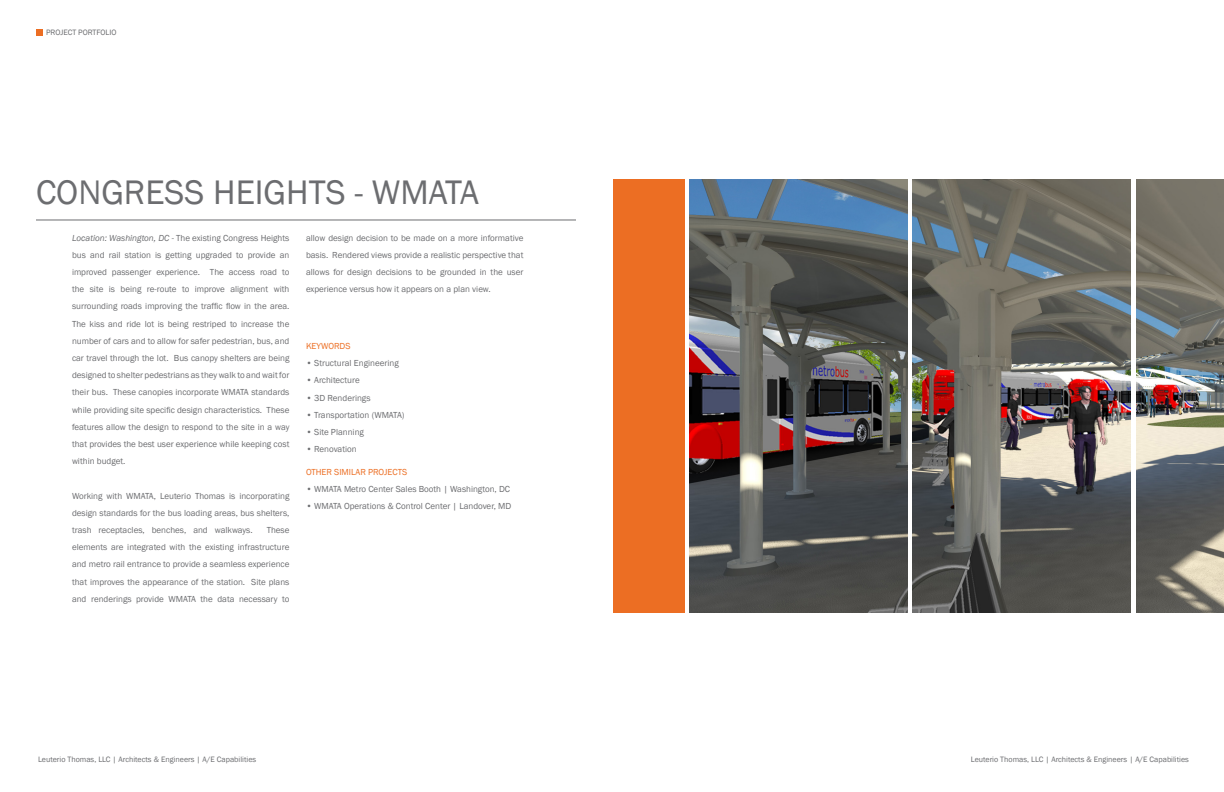
<style>
.page{position:relative;width:1224px;height:792px;background:#fff}
.page>*{position:absolute;margin:0;border:0;box-sizing:border-box;transform-origin:0 0}
.t1{font:35px "Franklin Gothic";color:#6c6d70}
.t2{font:9px/17.2px "Franklin Gothic";color:#6c6d70;text-align:justify}
.t3{font:9px "Franklin Gothic";color:#ec6e23}
.t4{font:8px "Franklin Gothic";color:#6c6d70}
.s1{font-style:italic}
</style>
<div class="page">
<div style="left:613px;top:179px;width:72px;height:434px;background:#ec6e23"></div>
<img style="left:690px;top:179px;width:217px;height:434px">
<img style="left:913px;top:179px;width:217px;height:434px">
<img style="left:1136px;top:179px;width:88px;height:434px">
<svg style="left:36px;top:30px;width:6px;height:6px"></svg>
<hr style="left:36px;top:220px;width:540px;height:1px;background:#6c6d70">
<p class="t4" style="left:46px;top:28px;width:72px">PROJECT PORTFOLIO</p>
<p class="t1" style="left:36px;top:170px;width:444px">CONGRESS HEIGHTS - WMATA</p>
<p class="t2" style="left:306px;top:229px;width:219px">allow design decision to be made on a more informative basis. Rendered views provide a realistic perspective that allows for design decisions to be grounded in the user experience versus how it appears on a plan view.</p>
<p class="t2" style="left:72px;top:229px;width:219px"><span class="s1">Location: Washington, DC</span> - The existing Congress Heights bus and rail station is getting upgraded to provide an improved passenger experience. The access road to the site is being re-route to improve alignment with surrounding roads improving the traffic flow in the area.<br>The kiss and ride lot is being restriped to increase the number of cars and to allow for safer pedestrian, bus, and car travel through the lot. Bus canopy shelters are being designed to shelter pedestrians as they walk to and wait for their bus. These canopies incorporate WMATA standards while providing site specific design characteristics. These features allow the design to respond to the site in a way that provides the best user experience while keeping cost within budget.</p>
<p class="t2" style="left:72px;top:487px;width:219px">Working with WMATA, Leuterio Thomas is incorporating design standards for the bus loading areas, bus shelters, trash receptacles, benches, and walkways.</p>
<p class="t3" style="left:306px;top:340px;width:46px">KEYWORDS</p>
<p class="t2" style="left:306px;top:355px;width:94px">• Structural Engineering</p>
<p class="t2" style="left:306px;top:372px;width:55px">• Architecture</p>
<p class="t2" style="left:306px;top:389px;width:66px">• 3D Renderings</p>
<p class="t2" style="left:306px;top:406px;width:100px">• Transportation (WMATA)</p>
<p class="t2" style="left:306px;top:424px;width:59px">• Site Planning</p>
<p class="t2" style="left:306px;top:441px;width:52px">• Renovation</p>
<p class="t3" style="left:306px;top:466px;width:103px">OTHER SIMILAR PROJECTS</p>
<p class="t2" style="left:306px;top:480px;width:206px">• WMATA Metro Center Sales Booth | Washington, DC</p>
<p class="t2" style="left:306px;top:498px;width:207px">• WMATA Operations &amp; Control Center | Landover, MD</p>
<p class="t2" style="left:72px;top:522px;width:219px;text-indent:195px">These elements are integrated with the existing infrastructure and metro rail entrance to provide a seamless experience that improves the appearance of the station. Site plans and renderings provide WMATA the data necessary to</p>
<p class="t4" style="left:38px;top:754px;width:220px">Leuterio Thomas, LLC | Architects &amp; Engineers | A/E Capabilities</p>
<p class="t4" style="left:971px;top:754px;width:220px">Leuterio Thomas, LLC | Architects &amp; Engineers | A/E Capabilities</p>
</div>
